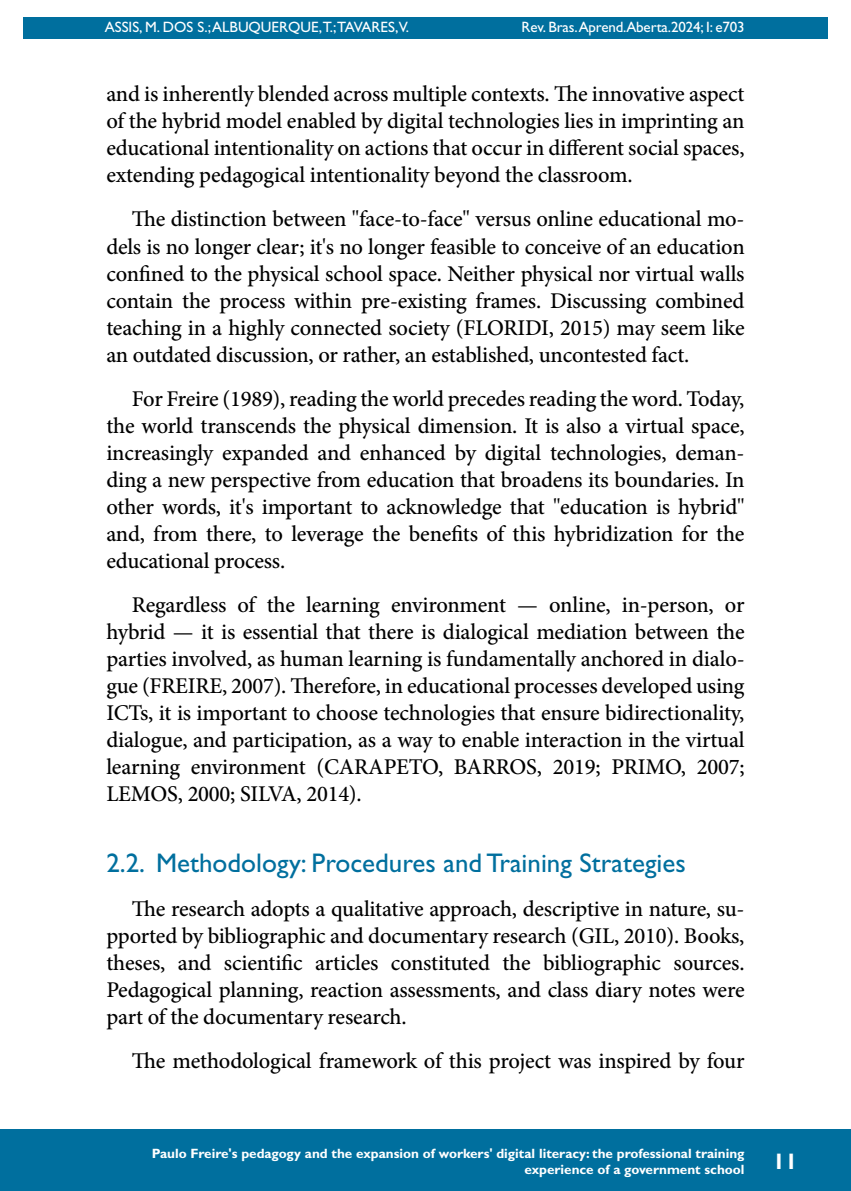
<style>
.page{position:relative;width:851px;height:1191px;background:#fff}
.page>*{position:absolute;margin:0;border:0;box-sizing:border-box;transform-origin:0 0}
.t1{font:27px "Gill Sans Std";color:#006f9e}
.t2{font:500 22.5px/27px "Minion Pro";letter-spacing:-.01em;color:#000;text-align:justify}
.t3{font:700 22.5px "Gill Sans Std";color:#fff}
.t4{font:15px "Gill Sans Std";letter-spacing:-.01em;color:#fff}
.t5{font:700 13.5px/16.2px "Gill Sans Std";color:#fff;text-align:right}
</style>
<div class="page">
<hr style="left:104px;top:0;width:1px;height:467px;background:#006f9e">
<div style="left:23px;top:17px;width:804px;height:21px;background:#006f9e"></div>
<div style="left:0;top:1129px;width:850px;height:62px;background:#006f9e"></div>
<p class="t4" style="left:105px;top:18px;width:306px">ASSIS, M. DOS S.; ALBUQUERQUE,T.;TAVARES,V.</p>
<p class="t4" style="left:521px;top:18px;width:224px">Rev. Bras.Aprend.Aberta.2024; I: e703</p>
<p class="t2" style="left:106px;top:81px;width:639px">and is inherently blended across multiple contexts. The innovative aspect of the hybrid model enabled by digital technologies lies in imprinting an educational intentionality on actions that occur in different social spaces, extending pedagogical intentionality beyond the classroom.</p>
<p class="t2" style="left:106px;top:206px;width:639px;text-indent:26px">The distinction between "face-to-face" versus online educational mo&shy;dels is no longer clear; it's no longer feasible to conceive of an education confined to the physical school space. Neither physical nor virtual walls contain the process within pre-existing frames. Discussing combined teaching in a highly connected society (FLORIDI, 2015) may seem like an outdated discussion, or rather, an established, uncontested fact.</p>
<p class="t2" style="left:106px;top:385px;width:639px;text-indent:26px">For Freire (1989), reading the world precedes reading the word. Today, the world transcends the physical dimension. It is also a virtual space, increasingly expanded and enhanced by digital technologies, deman&shy;ding a new perspective from education that broadens its boundaries. In other words, it's important to acknowledge that "education is hybrid" and, from there, to leverage the benefits of this hybridization for the educational process.</p>
<p class="t2" style="left:106px;top:591px;width:639px;text-indent:26px">Regardless of the learning environment — online, in-person, or hybrid — it is essential that there is dialogical mediation between the parties involved, as human learning is fundamentally anchored in dialo&shy;gue (FREIRE, 2007). Therefore, in educational processes developed using ICTs, it is important to choose technologies that ensure bidirectionality, dialogue, and participation, as a way to enable interaction in the virtual learning environment (CARAPETO, BARROS, 2019; PRIMO, 2007; LEMOS, 2000; SILVA, 2014).</p>
<p class="t1" style="left:106px;top:847px;width:581px">2.2. Methodology: Procedures and Training Strategies</p>
<p class="t2" style="left:106px;top:895px;width:639px;text-indent:26px">The research adopts a qualitative approach, descriptive in nature, su&shy;pported by bibliographic and documentary research (GIL, 2010). Books, theses, and scientific articles constituted the bibliographic sources.<br>Pedagogical planning, reaction assessments, and class diary notes were part of the documentary research.</p>
<p class="t2" style="left:132px;top:1047px;width:614px">The methodological framework of this project was inspired by four</p>
<p class="t5" style="left:152px;top:1145px;width:594px">Paulo Freire's pedagogy and the expansion of workers' digital literacy: the professional training experience of a government school</p>
<p class="t3" style="left:772px;top:1148px;width:26px">11</p>
</div>
